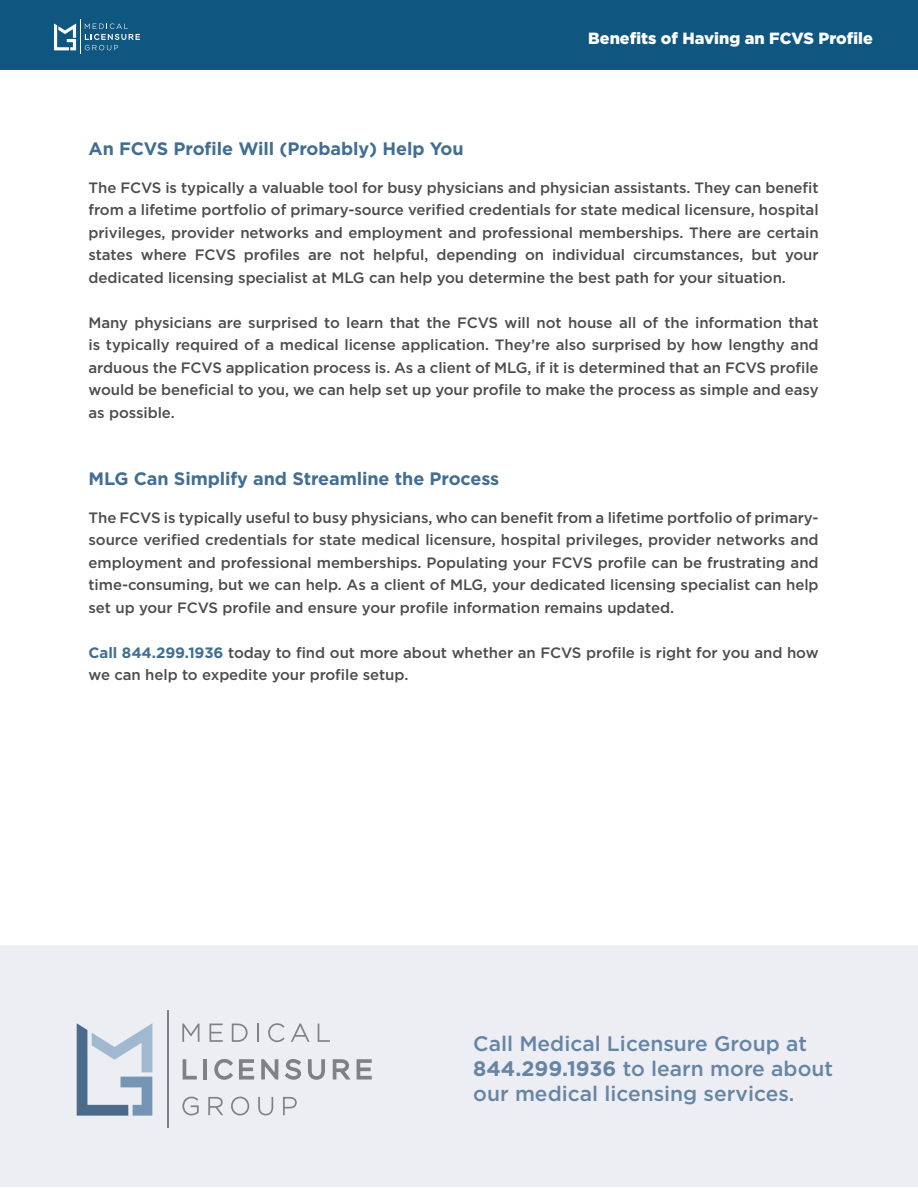
<style>
.page{position:relative;width:918px;height:1188px;background:#fff}
.page>*{position:absolute;margin:0;border:0;box-sizing:border-box;transform-origin:0 0}
.t1{font:500 21px/25.2px "Gotham";color:#6685a5}
.t2{font:700 18px "Gotham";letter-spacing:-.005em;color:#426e93}
.t3{font:900 16.2px "Gotham";color:#fff}
.t4{font:500 15px/22.5px "Gotham";letter-spacing:-.005em;color:#4b4c4d;text-align:justify}
.s1{font-weight:700;color:#426e93}
.s2{font-weight:700}
</style>
<div class="page">
<div style="left:0;top:0;width:918px;height:69px;background:#0f5781"></div>
<svg style="left:54px;top:23px;width:22px;height:27px"></svg>
<hr style="left:80px;top:20px;width:1px;height:34px;background:#fff">
<svg style="left:85px;top:23px;width:55px;height:27px"></svg>
<div style="left:0;top:945px;width:918px;height:241px;background:#eceef4"></div>
<svg style="left:77px;top:1023px;width:75px;height:93px"></svg>
<hr style="left:167px;top:1011px;width:1px;height:117px;background:#7e8287">
<svg style="left:182px;top:1024px;width:17px;height:18px"></svg>
<svg style="left:210px;top:1024px;width:13px;height:18px"></svg>
<svg style="left:232px;top:1024px;width:16px;height:18px"></svg>
<svg style="left:257px;top:1024px;width:2px;height:18px"></svg>
<svg style="left:268px;top:1023px;width:17px;height:19px"></svg>
<svg style="left:291px;top:1023px;width:19px;height:19px"></svg>
<svg style="left:318px;top:1024px;width:12px;height:18px"></svg>
<svg style="left:183px;top:1059px;width:14px;height:21px"></svg>
<hr style="left:203px;top:1059px;width:4px;height:21px;background:#7e8287">
<svg style="left:214px;top:1059px;width:19px;height:21px"></svg>
<svg style="left:239px;top:1059px;width:15px;height:21px"></svg>
<svg style="left:261px;top:1059px;width:17px;height:21px"></svg>
<svg style="left:285px;top:1059px;width:16px;height:21px"></svg>
<svg style="left:308px;top:1059px;width:17px;height:21px"></svg>
<svg style="left:333px;top:1059px;width:18px;height:21px"></svg>
<svg style="left:357px;top:1059px;width:15px;height:21px"></svg>
<svg style="left:182px;top:1097px;width:17px;height:19px"></svg>
<svg style="left:208px;top:1097px;width:15px;height:18px"></svg>
<svg style="left:231px;top:1097px;width:18px;height:18px"></svg>
<svg style="left:258px;top:1097px;width:15px;height:18px"></svg>
<svg style="left:283px;top:1097px;width:14px;height:18px"></svg>
<p class="t3" style="left:588px;top:29px;width:286px">Benefits of Having an FCVS Profile</p>
<p class="t2" style="left:89px;top:139px;width:377px">An FCVS Profile Will (Probably) Help You</p>
<p class="t4" style="left:89px;top:176px;width:732px">The FCVS is typically a valuable tool for busy physicians and physician assistants. They can benefit from a lifetime portfolio of primary-source verified credentials for state medical licensure, hospital privileges, provider networks and employment and professional memberships. There are certain states where FCVS profiles are not helpful, depending on individual circumstances, but your dedicated licensing specialist at MLG can help you determine the best path for your situation.</p>
<p class="t4" style="left:89px;top:311px;width:732px">Many physicians are surprised to learn that the FCVS will not house all of the information that is typically required of a medical license application. They’re also surprised by how lengthy and arduous the FCVS application process is. As a client of MLG, if it is determined that an FCVS profile would be beneficial to you, we can help set up your profile to make the process as simple and easy as possible.</p>
<p class="t2" style="left:89px;top:469px;width:412px">MLG Can Simplify and Streamline the Process</p>
<p class="t4" style="left:89px;top:506px;width:732px">The FCVS is typically useful to busy physicians, who can benefit from a lifetime portfolio of primary&shy;source verified credentials for state medical licensure, hospital privileges, provider networks and employment and professional memberships. Populating your FCVS profile can be frustrating and time-consuming, but we can help. As a client of MLG, your dedicated licensing specialist can help set up your FCVS profile and ensure your profile information remains updated.</p>
<p class="t4" style="left:89px;top:641px;width:732px"><span class="s1">Call 844.299.1936</span> today to find out more about whether an FCVS profile is right for you and how we can help to expedite your profile setup.</p>
<p class="t1" style="left:473px;top:1030px;width:361px">Call Medical Licensure Group at<br><span class="s2">844.299.1936</span> to learn more about</p>
<p class="t1" style="left:473px;top:1081px;width:323px">our medical licensing services.</p>
</div>
